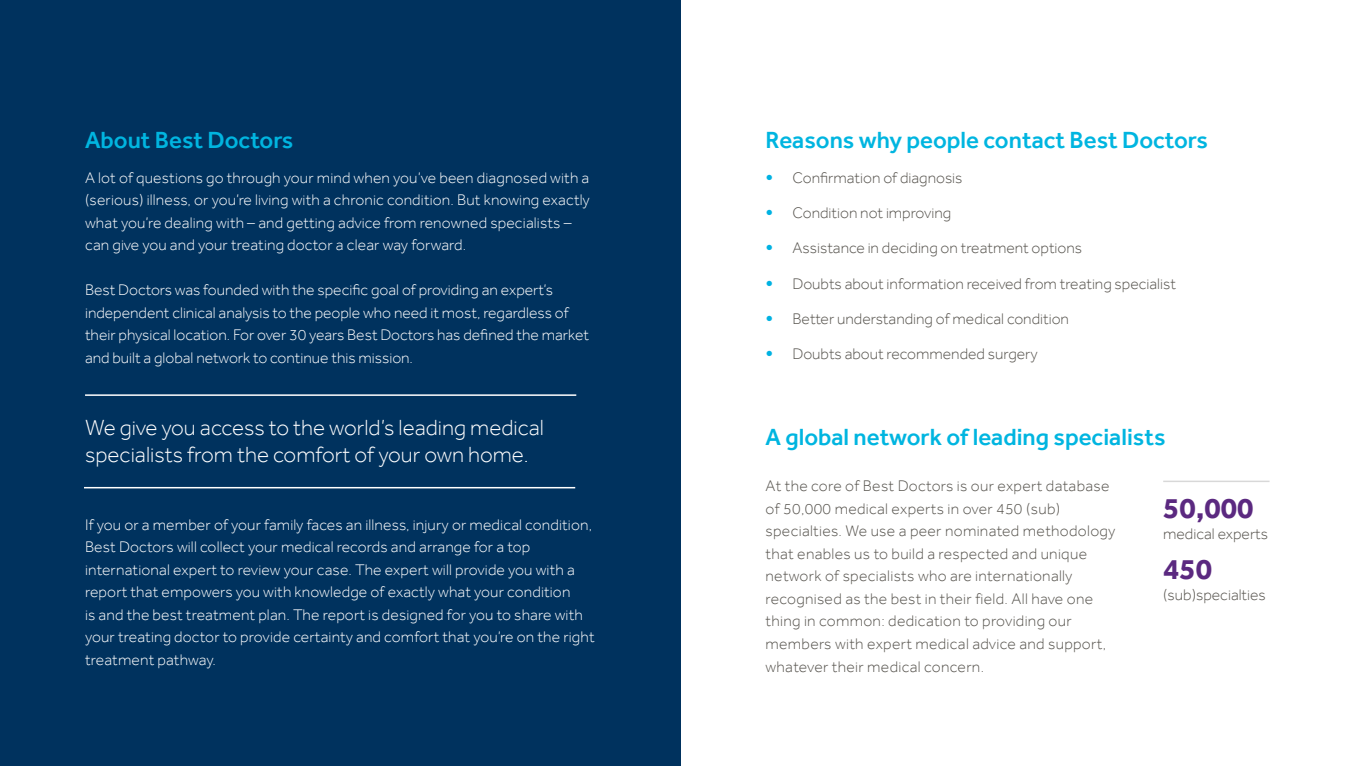
<style>
.page{position:relative;width:1361px;height:766px;background:#fff}
.page>*{position:absolute;margin:0;border:0;box-sizing:border-box;transform-origin:0 0}
.t1{font:700 30px "Effra";color:#5b2980}
.t2{font:500 24px "Effra";color:#00b5e0}
.t3{font:300 22.5px/27px "Effra";color:#fff}
.t4{font:300 15.75px/22.5px "Effra";letter-spacing:.01em;color:#fff}
.t5{font:300 15.75px/22.5px "Effra";letter-spacing:.015em;color:#56534d}
.s1{font-family:"Gotham";font-weight:900;color:#00b2e2}
</style>
<div class="page">
<div style="left:0;top:0;width:680px;height:765px;background:#00325e"></div>
<hr style="left:84px;top:487px;width:491px;height:1px;background:#fff">
<hr style="left:1163px;top:480px;width:106px;height:2px;background:#d8d8d8">
<hr style="left:85px;top:394px;width:491px;height:2px;background:#fff">
<h2 class="t2" style="left:85px;top:125px;width:210px">About Best Doctors</h2>
<p class="t4" style="left:85px;top:166px;width:506px">A lot of questions go through your mind when you’ve been diagnosed with a (serious) illness, or you’re living with a chronic condition. But knowing exactly what you’re dealing with – and getting advice from renowned specialists – can give you and your treating doctor a clear way forward.</p>
<p class="t4" style="left:85px;top:279px;width:505px">Best Doctors was founded with the specific goal of providing an expert’s independent clinical analysis to the people who need it most, regardless of their physical location. For over 30 years Best Doctors has defined the market and built a global network to continue this mission.</p>
<h3 class="t3" style="left:85px;top:414px;width:460px">We give you access to the world’s leading medical specialists from the comfort of your own home.</h3>
<p class="t4" style="left:85px;top:513px;width:511px">If you or a member of your family faces an illness, injury or medical condition, Best Doctors will collect your medical records and arrange for a top international expert to review your case. The expert will provide you with a report that empowers you with knowledge of exactly what your condition<br>is and the best treatment plan. The report is designed for you to share with your treating doctor to provide certainty and comfort that you’re on the right treatment pathway.</p>
<h2 class="t2" style="left:765px;top:125px;width:444px">Reasons why people contact Best Doctors</h2>
<p class="t5" style="left:765px;top:166px;width:198px"><span class="s1">•</span> Confirmation of diagnosis</p>
<p class="t5" style="left:765px;top:201px;width:187px"><span class="s1">•</span> Condition not improving</p>
<p class="t5" style="left:765px;top:237px;width:318px"><span class="s1">•</span> Assistance in deciding on treatment options</p>
<p class="t5" style="left:765px;top:272px;width:412px"><span class="s1">•</span> Doubts about information received from treating specialist</p>
<p class="t5" style="left:765px;top:307px;width:305px"><span class="s1">•</span> Better understanding of medical condition</p>
<p class="t5" style="left:765px;top:342px;width:274px"><span class="s1">•</span> Doubts about recommended surgery</p>
<h2 class="t2" style="left:765px;top:422px;width:401px">A global network of leading specialists</h2>
<p class="t5" style="left:765px;top:474px;width:351px">At the core of Best Doctors is our expert database of 50,000 medical experts in over 450 (sub) specialties. We use a peer nominated methodology that enables us to build a respected and unique network of specialists who are internationally recognised as the best in their field. All have one thing in common: dedication to providing our members with expert medical advice and support, whatever their medical concern.</p>
<h1 class="t1" style="left:1163px;top:490px;width:92px">50,000</h1>
<p class="t5" style="left:1163px;top:522px;width:106px">medical experts</p>
<h1 class="t1" style="left:1163px;top:551px;width:51px">450</h1>
<p class="t5" style="left:1163px;top:583px;width:104px">(sub)specialties</p>
</div>
